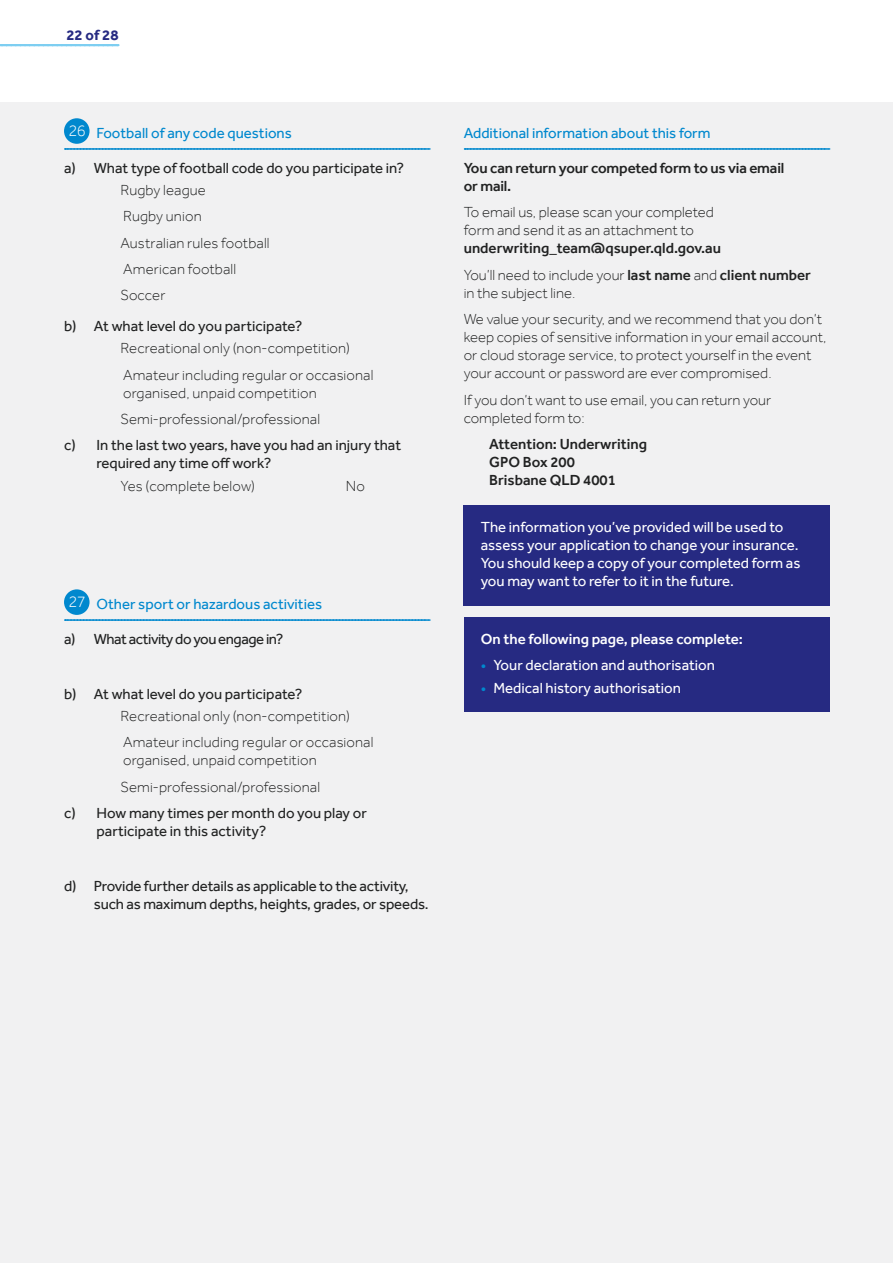
<style>
.page{position:relative;width:893px;height:1263px;background:#fff}
.page>*{position:absolute;margin:0;border:0;box-sizing:border-box;transform-origin:0 0}
.FHN__form_heading_-_numbered_circle{font:300 16.5px "Effra";color:#fff}
.B1__body_1{font:300 15px/18px "Effra";color:#212222}
.FB1__names_and_fields{font:300 15px/18px "Effra";letter-spacing:.01em;color:#212222}
.t1{font:15px/18px "Effra";color:#212222}
.B1__body_1___white{font:15px/18px "Effra";color:#fff}
.B1__body_1-2{font:500 15px/18px "Effra";letter-spacing:-.01em;color:#212222}
.FH1__heading_1__line{font:15px "Effra";color:#0088ce}
.B1__body_1___white-2{font:500 15px "Effra";color:#fff}
.t2{font:15px "Effra";letter-spacing:-.03em;color:#212222}
.t3{font:700 15px "Effra";color:#262a82}
.s1{font-weight:500}
.s2{color:#0088ce}
</style>
<div class="page">
<svg style="left:0;top:44px;width:118px;height:2px"></svg>
<div style="left:0;top:102px;width:893px;height:1161px;background:#f1f1f2"></div>
<svg style="left:65px;top:148px;width:365px;height:2px"></svg>
<svg style="left:65px;top:619px;width:365px;height:2px"></svg>
<svg style="left:464px;top:148px;width:366px;height:2px"></svg>
<div style="left:464px;top:505px;width:366px;height:100px;background:#262a82"></div>
<div style="left:464px;top:617px;width:365px;height:95px;background:#262a82"></div>
<div style="left:64px;top:118px;width:26px;height:26px;background:#0088ce;border-radius:50%"></div>
<div style="left:64px;top:589px;width:26px;height:26px;background:#0088ce;border-radius:50%"></div>
<p class="t3" style="left:66px;top:26px;width:54px">22 of 28</p>
<p class="FHN__form_heading_-_numbered_circle" style="left:68px;top:121px;width:19px">26</p>
<p class="FH1__heading_1__line" style="left:97px;top:124px;width:197px">Football of any code questions</p>
<p class="t1" style="left:64px;top:158px;width:342px">a) What type of football code do you participate in?</p>
<p class="FB1__names_and_fields" style="left:120px;top:181px;width:87px">Rugby league</p>
<p class="FB1__names_and_fields" style="left:123px;top:207px;width:80px">Rugby union</p>
<p class="FB1__names_and_fields" style="left:120px;top:233px;width:151px">Australian rules football</p>
<p class="FB1__names_and_fields" style="left:123px;top:260px;width:115px">American football</p>
<p class="FB1__names_and_fields" style="left:120px;top:286px;width:47px">Soccer</p>
<p class="t1" style="left:64px;top:317px;width:240px">b) At what level do you participate?</p>
<p class="FB1__names_and_fields" style="left:120px;top:339px;width:231px">Recreational only (non-competition)</p>
<p class="FB1__names_and_fields" style="left:123px;top:365px;width:252px">Amateur including regular or occasional organised, unpaid competition</p>
<p class="FB1__names_and_fields" style="left:120px;top:410px;width:201px">Semi-professional/professional</p>
<p class="t1" style="left:97px;top:436px;width:306px;text-indent:-32px">c) In the last two years, have you had an injury that required any time off work?</p>
<p class="FB1__names_and_fields" style="left:120px;top:476px;width:136px">Yes (complete below)</p>
<p class="FB1__names_and_fields" style="left:346px;top:476px;width:21px">No</p>
<p class="FHN__form_heading_-_numbered_circle" style="left:68px;top:592px;width:19px">27</p>
<p class="FH1__heading_1__line" style="left:97px;top:595px;width:227px">Other sport or hazardous activities</p>
<p class="t2" style="left:64px;top:630px;width:221px">a) What activity do you engage in?</p>
<p class="t1" style="left:64px;top:684px;width:240px">b) At what level do you participate?</p>
<p class="FB1__names_and_fields" style="left:120px;top:707px;width:231px">Recreational only (non-competition)</p>
<p class="FB1__names_and_fields" style="left:123px;top:733px;width:252px">Amateur including regular or occasional organised, unpaid competition</p>
<p class="FB1__names_and_fields" style="left:120px;top:777px;width:201px">Semi-professional/professional</p>
<p class="t1" style="left:97px;top:804px;width:272px;text-indent:-32px">c) How many times per month do you play or participate in this activity?</p>
<p class="t1" style="left:94px;top:877px;width:336px;text-indent:-30px">d) Provide further details as applicable to the activity, such as maximum depths, heights, grades, or speeds.</p>
<p class="FH1__heading_1__line" style="left:464px;top:124px;width:248px">Additional information about this form</p>
<p class="B1__body_1-2" style="left:464px;top:158px;width:322px">You can return your competed form to us via email or mail.</p>
<p class="B1__body_1" style="left:464px;top:203px;width:259px">To email us, please scan your completed form and send it as an attachment to <span class="s1">underwriting_team@qsuper.qld.gov.au</span></p>
<p class="B1__body_1" style="left:464px;top:265px;width:349px">You’ll need to include your <span class="s1">last name</span> and <span class="s1">client number </span>in the subject line.</p>
<p class="B1__body_1" style="left:464px;top:310px;width:364px">We value your security, and we recommend that you don’t keep copies of sensitive information in your email account, or cloud storage service, to protect yourself in the event your account or password are ever compromised.</p>
<p class="B1__body_1" style="left:464px;top:390px;width:309px">If you don’t want to use email, you can return your completed form to:</p>
<p class="B1__body_1-2" style="left:489px;top:435px;width:159px">Attention: Underwriting<br>GPO Box 200<br>Brisbane QLD 4001</p>
<p class="B1__body_1___white" style="left:481px;top:518px;width:321px">The information you’ve provided will be used to assess your application to change your insurance.<br>You should keep a copy of your completed form as you may want to refer to it in the future.</p>
<p class="B1__body_1___white-2" style="left:481px;top:630px;width:264px">On the following page, please complete:</p>
<p class="B1__body_1___white" style="left:481px;top:656px;width:236px"><span class="s2">•</span> Your declaration and authorisation</p>
<p class="B1__body_1___white" style="left:481px;top:678px;width:202px"><span class="s2">•</span> Medical history authorisation</p>
</div>
